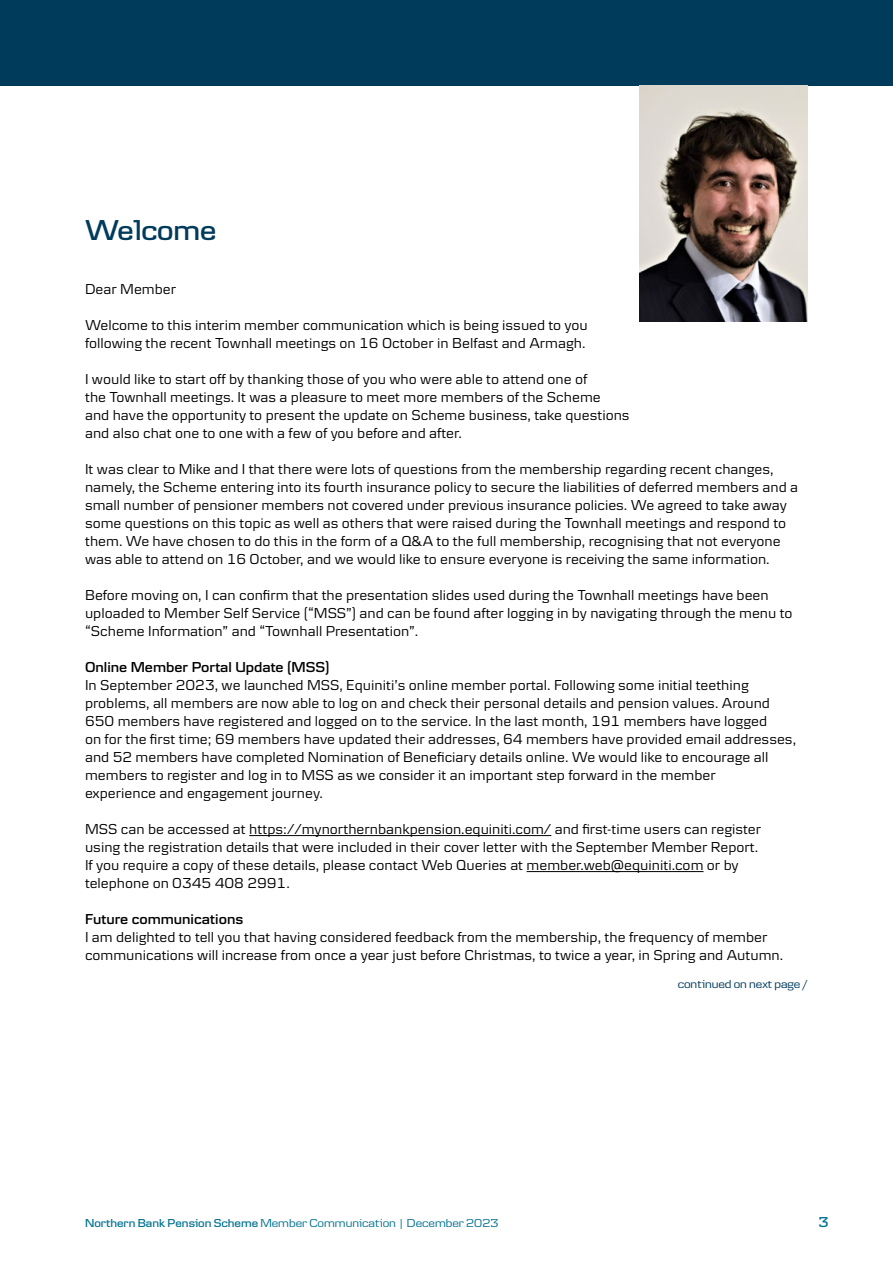
<style>
.page{position:relative;width:893px;height:1263px;background:#fff}
.page>*{position:absolute;margin:0;border:0;box-sizing:border-box;transform-origin:0 0}
.t1{font:600 30px "Danske Headline";color:#003b5b}
.t2{font:15px/18px "Danske Textv 2";color:#000}
.t3{font:600 15px "Danske Textv 2";color:#000}
.t4{font:600 15px "Danske Headline";color:#057492}
.t5{font:12px "Danske Headline";color:#057492}
.t6{font:12px "Danske Headline";color:#003b5b}
.s1{font-weight:600}
</style>
<div class="page">
<hr style="left:249px;top:835px;width:302px;height:1px;background:#000">
<hr style="left:527px;top:871px;width:176px;height:1px;background:#000">
<div style="left:0;top:0;width:893px;height:85px;background:#003b5b"></div>
<img style="left:640px;top:85px;width:168px;height:237px">
<p class="t1" style="left:85px;top:213px;width:133px">Welcome</p>
<p class="t2" style="left:85px;top:280px;width:93px">Dear Member</p>
<p class="t2" style="left:85px;top:316px;width:504px">Welcome to this interim member communication which is being issued to you following the recent Townhall meetings on 16 October in Belfast and Armagh.</p>
<p class="t2" style="left:85px;top:370px;width:546px">I would like to start off by thanking those of you who were able to attend one of<br>the Townhall meetings. It was a pleasure to meet more members of the Scheme<br>and have the opportunity to present the update on Scheme business, take questions and also chat one to one with a few of you before and after.</p>
<p class="t2" style="left:85px;top:460px;width:715px">It was clear to Mike and I that there were lots of questions from the membership regarding recent changes, namely, the Scheme entering into its fourth insurance policy to secure the liabilities of deferred members and a small number of pensioner members not covered under previous insurance policies. We agreed to take away some questions on this topic as well as others that were raised during the Townhall meetings and respond to them. We have chosen to do this in the form of a Q&amp;A to the full membership, recognising that not everyone was able to attend on 16 October, and we would like to ensure everyone is receiving the same information.</p>
<p class="t2" style="left:85px;top:586px;width:709px">Before moving on, I can confirm that the presentation slides used during the Townhall meetings have been uploaded to Member Self Service (“MSS”) and can be found after logging in by navigating through the menu to “Scheme Information” and “Townhall Presentation”.</p>
<p class="t3" style="left:85px;top:658px;width:246px">Online Member Portal Update (MSS)</p>
<p class="t2" style="left:85px;top:676px;width:713px">In September 2023, we launched MSS, Equiniti’s online member portal. Following some initial teething problems, all members are now able to log on and check their personal details and pension values. Around 650 members have registered and logged on to the service. In the last month, 191 members have logged<br>on for the first time; 69 members have updated their addresses, 64 members have provided email addresses, and 52 members have completed Nomination of Beneficiary details online. We would like to encourage all members to register and log in to MSS as we consider it an important step forward in the member<br>experience and engagement journey.</p>
<p class="t2" style="left:85px;top:820px;width:678px">MSS can be accessed at https://mynorthernbankpension.equiniti.com/ and first-time users can register using the registration details that were included in their cover letter with the September Member Report.<br>If you require a copy of these details, please contact Web Queries at member.web@equiniti.com or by telephone on 0345 408 2991.</p>
<p class="t3" style="left:85px;top:910px;width:160px">Future communications</p>
<p class="t2" style="left:85px;top:928px;width:700px">I am delighted to tell you that having considered feedback from the membership, the frequency of member communications will increase from once a year just before Christmas, to twice a year, in Spring and Autumn.</p>
<p class="t6" style="left:678px;top:977px;width:132px">continued on next page /</p>
<p class="t5" style="left:85px;top:1216px;width:415px"><span class="s1">Northern Bank Pension Scheme</span> Member Communication | December 2023</p>
<p class="t4" style="left:819px;top:1213px;width:12px">3</p>
</div>
